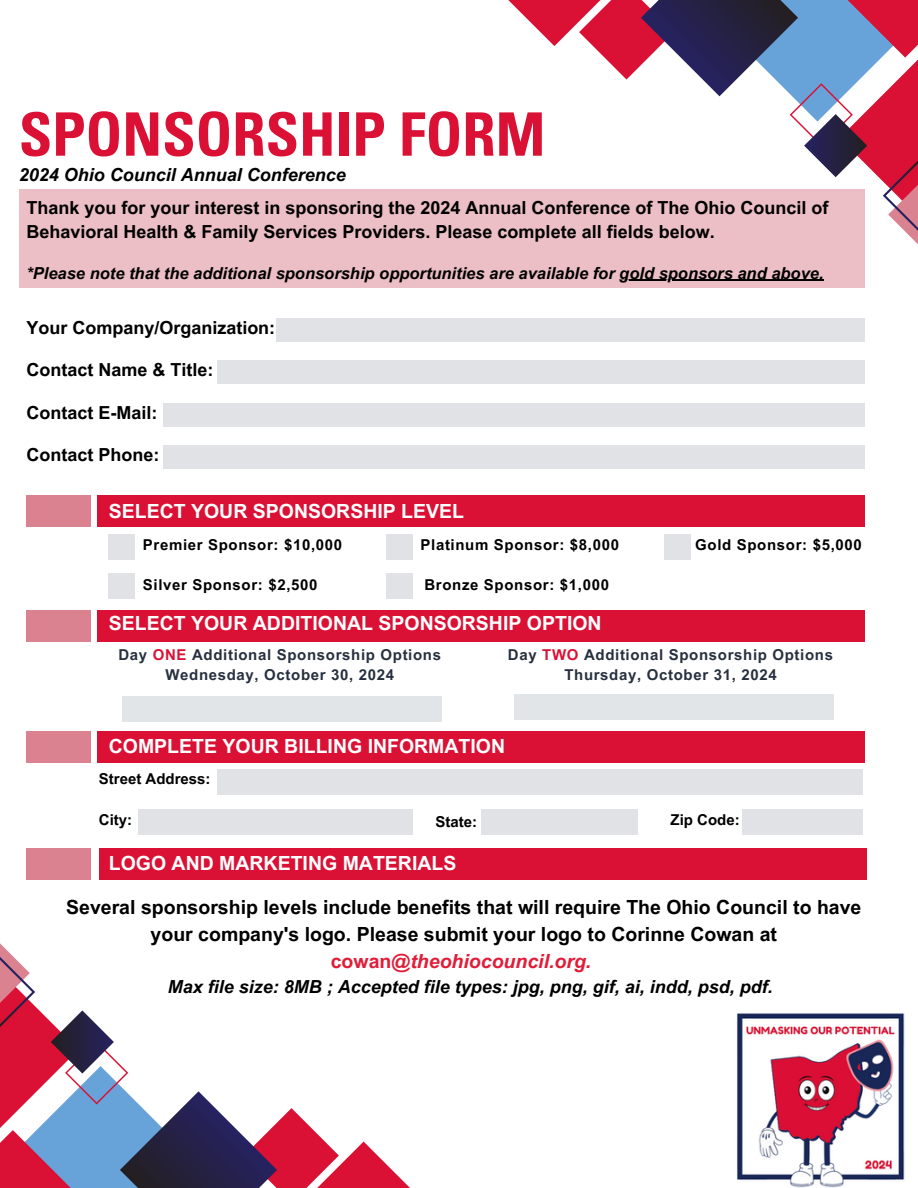
<style>
.page{position:relative;width:918px;height:1188px;background:#fff}
.page>*{position:absolute;margin:0;border:0;box-sizing:border-box;transform-origin:0 0}
.t1{font:700 condensed 60px "Univers LT Pro";color:#da1135}
.t2{font:700 19.5px/27px "Arial MT Pro";color:#000;text-align:center}
.t3{font:700 19.5px "Arial MT Pro";color:#fff}
.t4{font:700 18px/24.8px "Arial MT Pro";color:#000}
.t5{font:italic 700 18px "Arial MT Pro";color:#000}
.t6{font:italic 700 16.5px "Arial MT Pro";color:#000}
.t7{font:700 15px "Arial MT Pro";letter-spacing:.045em;color:#000}
.t8{font:700 15px "Arial MT Pro";letter-spacing:.045em;color:#27303f}
.t9{font:700 15px "Arial MT Pro";color:#000}
.s1{color:#da1135}
.s2{color:#e11d39}
.s3{font-style:italic;color:#e11d39}
</style>
<div class="page">
<div style="left:19px;top:189px;width:846px;height:99px;background:#ecbec5"></div>
<hr style="left:619px;top:280px;width:205px;height:1px;background:#000">
<div style="left:277px;top:319px;width:588px;height:23px;background:#e1e2e6"></div>
<div style="left:218px;top:360px;width:647px;height:24px;background:#e1e2e6"></div>
<div style="left:163px;top:404px;width:702px;height:23px;background:#e1e2e6"></div>
<div style="left:163px;top:445px;width:702px;height:23px;background:#e1e2e6"></div>
<div style="left:97px;top:496px;width:768px;height:31px;background:#da1135"></div>
<div style="left:26px;top:496px;width:65px;height:31px;background:#db8290"></div>
<div style="left:97px;top:610px;width:768px;height:31px;background:#da1135"></div>
<div style="left:97px;top:732px;width:768px;height:31px;background:#da1135"></div>
<div style="left:99px;top:848px;width:767px;height:32px;background:#da1135"></div>
<div style="left:109px;top:534px;width:26px;height:26px;background:#e1e2e6"></div>
<div style="left:664px;top:534px;width:27px;height:26px;background:#e1e2e6"></div>
<div style="left:387px;top:534px;width:26px;height:26px;background:#e1e2e6"></div>
<div style="left:109px;top:573px;width:26px;height:26px;background:#e1e2e6"></div>
<div style="left:387px;top:573px;width:26px;height:26px;background:#e1e2e6"></div>
<div style="left:26px;top:610px;width:65px;height:31px;background:#db8290"></div>
<div style="left:122px;top:696px;width:320px;height:25px;background:#e1e5e7"></div>
<div style="left:514px;top:695px;width:320px;height:25px;background:#e1e5e7"></div>
<div style="left:26px;top:732px;width:65px;height:31px;background:#db8290"></div>
<div style="left:218px;top:770px;width:645px;height:25px;background:#e1e2e6"></div>
<div style="left:138px;top:809px;width:275px;height:25px;background:#e1e2e6"></div>
<div style="left:481px;top:809px;width:156px;height:25px;background:#e1e2e6"></div>
<div style="left:743px;top:809px;width:120px;height:25px;background:#e1e2e6"></div>
<div style="left:26px;top:848px;width:65px;height:32px;background:#db8290"></div>
<svg style="left:0;top:943px;width:410px;height:245px"></svg>
<svg style="left:508px;top:0;width:410px;height:244px"></svg>
<img style="left:737px;top:1013px;width:168px;height:175px">
<p class="t1" style="left:19px;top:112px;width:528px">SPONSORSHIP FORM</p>
<h1 class="t5" style="left:19px;top:168px;width:329px">2024 Ohio Council Annual Conference</h1>
<h3 class="t4" style="left:26px;top:197px;width:804px">Thank you for your interest in sponsoring the 2024 Annual Conference of The Ohio Council of<br>Behavioral Health &amp; Family Services Providers. Please complete all fields below.</h3>
<h3 class="t6" style="left:26px;top:267px;width:799px">*Please note that the additional sponsorship opportunities are available for gold sponsors and above.</h3>
<h3 class="t4" style="left:26px;top:317px;width:250px">Your Company/Organization:</h3>
<h3 class="t4" style="left:26px;top:360px;width:188px">Contact Name &amp; Title:</h3>
<h3 class="t4" style="left:26px;top:402px;width:132px">Contact E-Mail:</h3>
<h3 class="t4" style="left:26px;top:445px;width:134px">Contact Phone:</h3>
<h2 class="t3" style="left:109px;top:504px;width:357px">SELECT YOUR SPONSORSHIP LEVEL</h2>
<p class="t7" style="left:143px;top:539px;width:201px">Premier Sponsor: $10,000</p>
<p class="t7" style="left:421px;top:539px;width:200px">Platinum Sponsor: $8,000</p>
<p class="t7" style="left:695px;top:539px;width:168px">Gold Sponsor: $5,000</p>
<p class="t7" style="left:143px;top:579px;width:176px">Silver Sponsor: $2,500</p>
<p class="t7" style="left:424px;top:579px;width:186px">Bronze Sponsor: $1,000</p>
<h2 class="t3" style="left:109px;top:616px;width:494px">SELECT YOUR ADDITIONAL SPONSORSHIP OPTION</h2>
<p class="t8" style="left:118px;top:649px;width:324px">Day <span class="s1">ONE</span> Additional Sponsorship Options</p>
<p class="t8" style="left:165px;top:669px;width:230px">Wednesday, October 30, 2024</p>
<p class="t8" style="left:508px;top:649px;width:327px">Day <span class="s1">TWO</span> Additional Sponsorship Options</p>
<p class="t8" style="left:564px;top:669px;width:214px">Thursday, October 31, 2024</p>
<h2 class="t3" style="left:109px;top:739px;width:398px">COMPLETE YOUR BILLING INFORMATION</h2>
<p class="t9" style="left:99px;top:773px;width:113px">Street Address:</p>
<p class="t7" style="left:99px;top:814px;width:35px">City:</p>
<p class="t7" style="left:436px;top:816px;width:43px">State:</p>
<p class="t7" style="left:671px;top:814px;width:71px">Zip Code:</p>
<h2 class="t3" style="left:109px;top:856px;width:349px">LOGO AND MARKETING MATERIALS</h2>
<h3 class="t2" style="left:66px;top:896px;width:797px">Several sponsorship levels include benefits that will require The Ohio Council to have your company's logo. Please submit your logo to Corinne Cowan at <span class="s2">cowan</span><span class="s3">@theohiocouncil.org.</span></h3>
<p class="t5" style="left:168px;top:980px;width:607px">Max file size: 8MB ; Accepted file types: jpg, png, gif, ai, indd, psd, pdf.</p>
</div>
